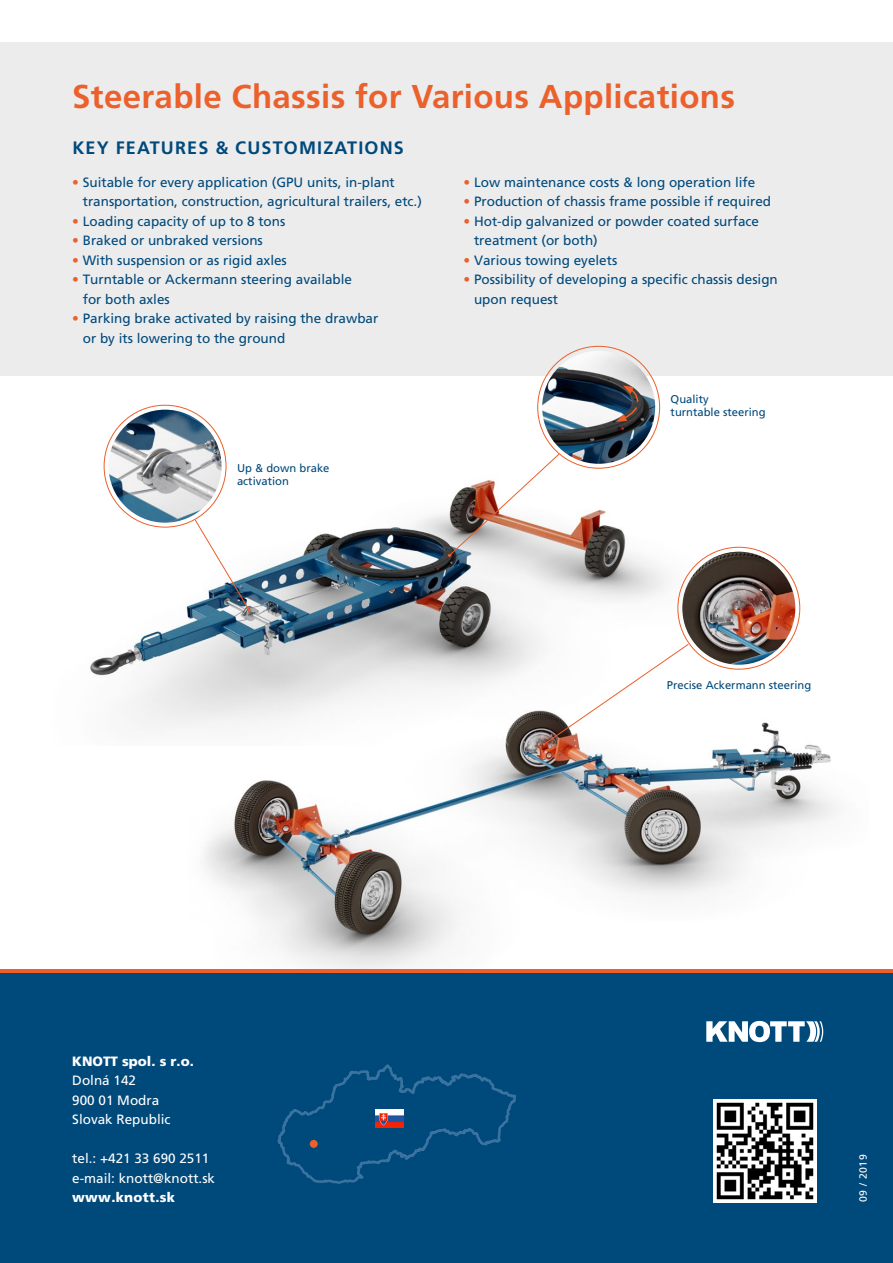
<style>
.page{position:relative;width:893px;height:1263px;background:#fff}
.page>*{position:absolute;margin:0;border:0;box-sizing:border-box;transform-origin:0 0}
.t1{font:700 33px "Frutiger CE";letter-spacing:.01em;color:#eb602b}
.t2{font:700 18px "Frutiger CE";letter-spacing:.065em;color:#00497b}
.t3{font:13.5px/19.5px "Frutiger CE";color:#00497b}
.t4{font:13.5px/19.5px "Frutiger CE";color:#fff}
.t5{font:13.5px "Frutiger CE Black";letter-spacing:.01em;color:#fff}
.t6{font:11.25px/13.5px "Frutiger CE";color:#00497b}
.t7{font:10.5px "Frutiger CE";letter-spacing:.05em;color:#fff}
.s1{color:#eb602b}
</style>
<div class="page">
<img style="left:90px;top:399px;width:609px;height:318px">
<img style="left:130px;top:615px;width:709px;height:354px">
<div style="left:0;top:43px;width:893px;height:333px;background:#ececed"></div>
<img style="left:109px;top:410px;width:113px;height:113px;border-radius:57px">
<img style="left:542px;top:351px;width:113px;height:113px;border-radius:57px">
<img style="left:682px;top:552px;width:113px;height:113px;border-radius:57px">
<svg style="left:194px;top:519px;width:57px;height:92px"></svg>
<img style="left:448px;top:453px;width:112px;height:104px">
<svg style="left:616px;top:385px;width:23px;height:37px"></svg>
<svg style="left:542px;top:643px;width:147px;height:103px"></svg>
<div style="left:0;top:969px;width:893px;height:294px;background:#00497b"></div>
<hr style="left:0;top:969px;width:893px;height:4px;background:#eb602b">
<img style="left:713px;top:1099px;width:103px;height:103px">
<svg style="left:706px;top:1021px;width:117px;height:21px"></svg>
<svg style="left:277px;top:1064px;width:239px;height:120px"></svg>
<div style="left:310px;top:1140px;width:8px;height:8px;background:#eb602b;border-radius:50%"></div>
<img style="left:375px;top:1109px;width:29px;height:18px">
<h1 class="t1" style="left:72px;top:77px;width:664px">Steerable Chassis for Various Applications</h1>
<h2 class="t2" style="left:72px;top:137px;width:333px">KEY FEATURES &amp; CUSTOMIZATIONS</h2>
<p class="t3" style="left:83px;top:172px;width:341px;text-indent:-11px"><span class="s1">•</span> Suitable for every application (GPU units, in-plant transportation, construction, agricultural trailers, etc.)</p>
<p class="t3" style="left:72px;top:211px;width:215px"><span class="s1">•</span> Loading capacity of up to 8 tons</p>
<p class="t3" style="left:72px;top:231px;width:192px"><span class="s1">•</span> Braked or unbraked versions</p>
<p class="t3" style="left:72px;top:250px;width:216px"><span class="s1">•</span> With suspension or as rigid axles</p>
<p class="t3" style="left:83px;top:270px;width:271px;text-indent:-11px"><span class="s1">•</span> Turntable or Ackermann steering available for both axles</p>
<p class="t3" style="left:83px;top:309px;width:297px;text-indent:-11px"><span class="s1">•</span> Parking brake activated by raising the drawbar or by its lowering to the ground</p>
<p class="t6" style="left:237px;top:461px;width:94px">Up &amp; down brake activation</p>
<p class="t3" style="left:463px;top:172px;width:293px"><span class="s1">•</span> Low maintenance costs &amp; long operation life</p>
<p class="t3" style="left:463px;top:192px;width:309px"><span class="s1">•</span> Production of chassis frame possible if required</p>
<p class="t3" style="left:474px;top:211px;width:287px;text-indent:-11px"><span class="s1">•</span> Hot-dip galvanized or powder coated surface treatment (or both)</p>
<p class="t3" style="left:463px;top:250px;width:155px"><span class="s1">•</span> Various towing eyelets</p>
<p class="t3" style="left:474px;top:270px;width:305px;text-indent:-11px"><span class="s1">•</span> Possibility of developing a specific chassis design upon request</p>
<p class="t6" style="left:671px;top:392px;width:97px">Quality<br>turntable steering</p>
<p class="t6" style="left:667px;top:678px;width:146px">Precise Ackermann steering</p>
<p class="t5" style="left:72px;top:1053px;width:123px">KNOTT spol. s r.o.</p>
<p class="t4" style="left:72px;top:1071px;width:100px">Dolná 142<br>900 01 Modra<br>Slovak Republic</p>
<p class="t4" style="left:72px;top:1149px;width:144px">tel.: +421 33 690 2511 e-mail: knott@knott.sk</p>
<p class="t5" style="left:72px;top:1190px;width:104px">www.knott.sk</p>
<p class="t7" style="left:857px;top:1202px;width:49px;rotate:-90deg">09 / 2019</p>
</div>
